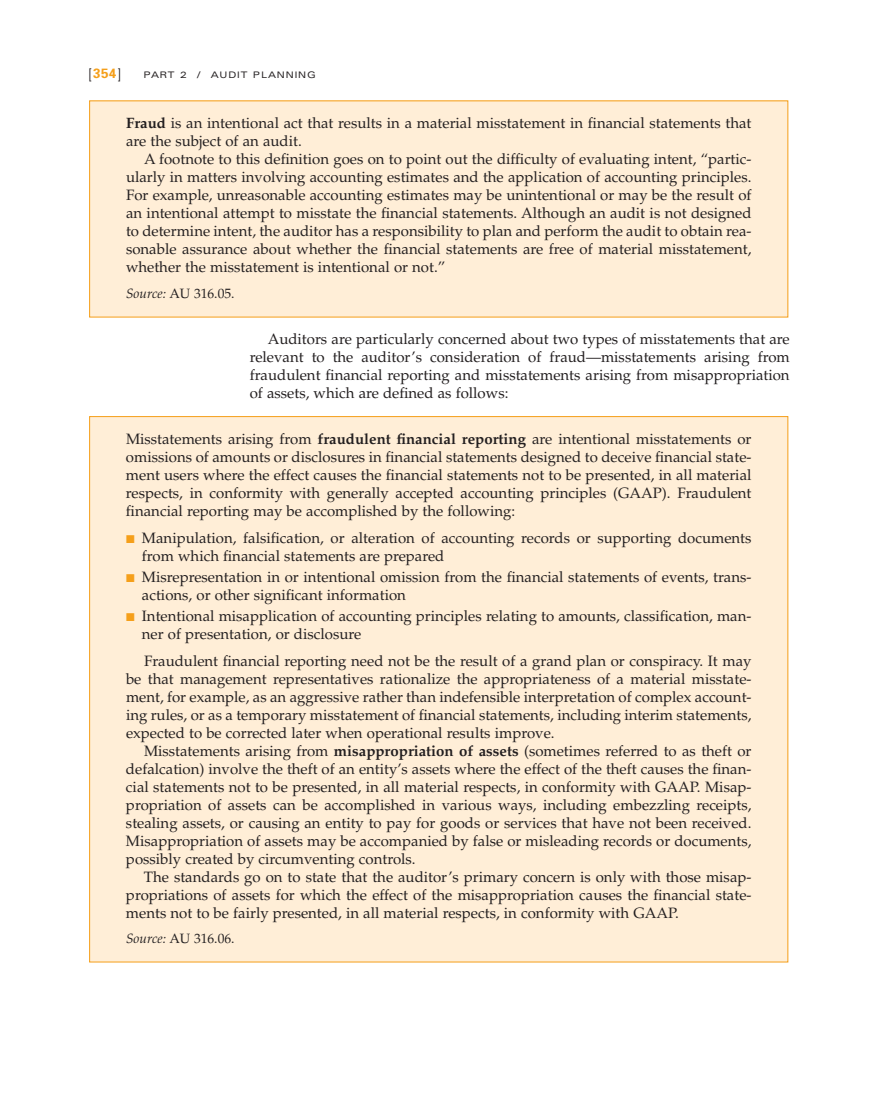
<style>
.page{position:relative;width:891px;height:1107px;background:#fff}
.page>*{position:absolute;margin:0;border:0;box-sizing:border-box;transform-origin:0 0}
.t1{font:15px/18px "Palatino";color:#231f20;text-align:justify}
.t2{font:13.5px "Palatino";color:#231f20}
.t3{font:700 13.5px "Univers";color:#f59f1a}
.t4{font:expanded 9px "Univers";letter-spacing:.1em;color:#231f20}
.s1{font-family:"Modula";font-weight:400;font-size:21px;color:#231f20}
.s2{font-weight:700}
.s3{font-style:italic}
.s4{color:#f59f1a}
</style>
<div class="page">
<div style="left:90px;top:417px;width:698px;height:545px;background:#ffeed7"></div>
<div style="left:90px;top:101px;width:698px;height:216px;background:#ffeed7"></div>
<p class="t3" style="left:88px;top:69px;width:36px"><span class="s1">[</span>354<span class="s1">]</span></p>
<p class="t4" style="left:144px;top:72px;width:174px">PART 2 / AUDIT PLANNING</p>
<p class="t1" style="left:126px;top:116px;width:627px"><span class="s2">Fraud</span> is an intentional act that results in a material misstatement in financial statements that are the subject of an audit.</p>
<p class="t1" style="left:126px;top:152px;width:627px;text-indent:18px">A footnote to this definition goes on to point out the difficulty of evaluating intent, “partic&shy;ularly in matters involving accounting estimates and the application of accounting principles.<br>For example, unreasonable accounting estimates may be unintentional or may be the result of an intentional attempt to misstate the financial statements. Although an audit is not designed to determine intent, the auditor has a responsibility to plan and perform the audit to obtain rea&shy;sonable assurance about whether the financial statements are free of material misstatement, whether the misstatement is intentional or not.”</p>
<p class="t2" style="left:126px;top:288px;width:110px"><span class="s3">Source:</span> AU 316.05.</p>
<p class="t1" style="left:250px;top:332px;width:542px;text-indent:18px">Auditors are particularly concerned about two types of misstatements that are relevant to the auditor’s consideration of fraud—misstatements arising from fraudulent financial reporting and misstatements arising from misappropriation of assets, which are defined as follows:</p>
<p class="t1" style="left:126px;top:432px;width:627px">Misstatements arising from <span class="s2">fraudulent financial reporting</span> are intentional misstatements or omissions of amounts or disclosures in financial statements designed to deceive financial state&shy;ment users where the effect causes the financial statements not to be presented, in all material respects, in conformity with generally accepted accounting principles (GAAP). Fraudulent financial reporting may be accomplished by the following:</p>
<p class="t1" style="left:142px;top:531px;width:611px;text-indent:-16px"><span class="s4">■</span> Manipulation, falsification, or alteration of accounting records or supporting documents from which financial statements are prepared</p>
<p class="t1" style="left:142px;top:570px;width:611px;text-indent:-16px"><span class="s4">■</span> Misrepresentation in or intentional omission from the financial statements of events, trans&shy;actions, or other significant information</p>
<p class="t1" style="left:142px;top:609px;width:611px;text-indent:-16px"><span class="s4">■</span> Intentional misapplication of accounting principles relating to amounts, classification, man&shy;ner of presentation, or disclosure</p>
<p class="t1" style="left:126px;top:654px;width:627px;text-indent:18px">Fraudulent financial reporting need not be the result of a grand plan or conspiracy. It may be that management representatives rationalize the appropriateness of a material misstate&shy;ment, for example, as an aggressive rather than indefensible interpretation of complex account&shy;ing rules, or as a temporary misstatement of financial statements, including interim statements, expected to be corrected later when operational results improve.</p>
<p class="t1" style="left:126px;top:744px;width:627px;text-indent:18px">Misstatements arising from <span class="s2">misappropriation of assets</span> (sometimes referred to as theft or defalcation) involve the theft of an entity’s assets where the effect of the theft causes the finan&shy;cial statements not to be presented, in all material respects, in conformity with GAAP. Misap&shy;propriation of assets can be accomplished in various ways, including embezzling receipts, stealing assets, or causing an entity to pay for goods or services that have not been received.<br>Misappropriation of assets may be accompanied by false or misleading records or documents, possibly created by circumventing controls.</p>
<p class="t1" style="left:126px;top:870px;width:627px;text-indent:18px">The standards go on to state that the auditor’s primary concern is only with those misap&shy;propriations of assets for which the effect of the misappropriation causes the financial state&shy;ments not to be fairly presented, in all material respects, in conformity with GAAP.</p>
<p class="t2" style="left:126px;top:934px;width:110px"><span class="s3">Source:</span> AU 316.06.</p>
</div>
